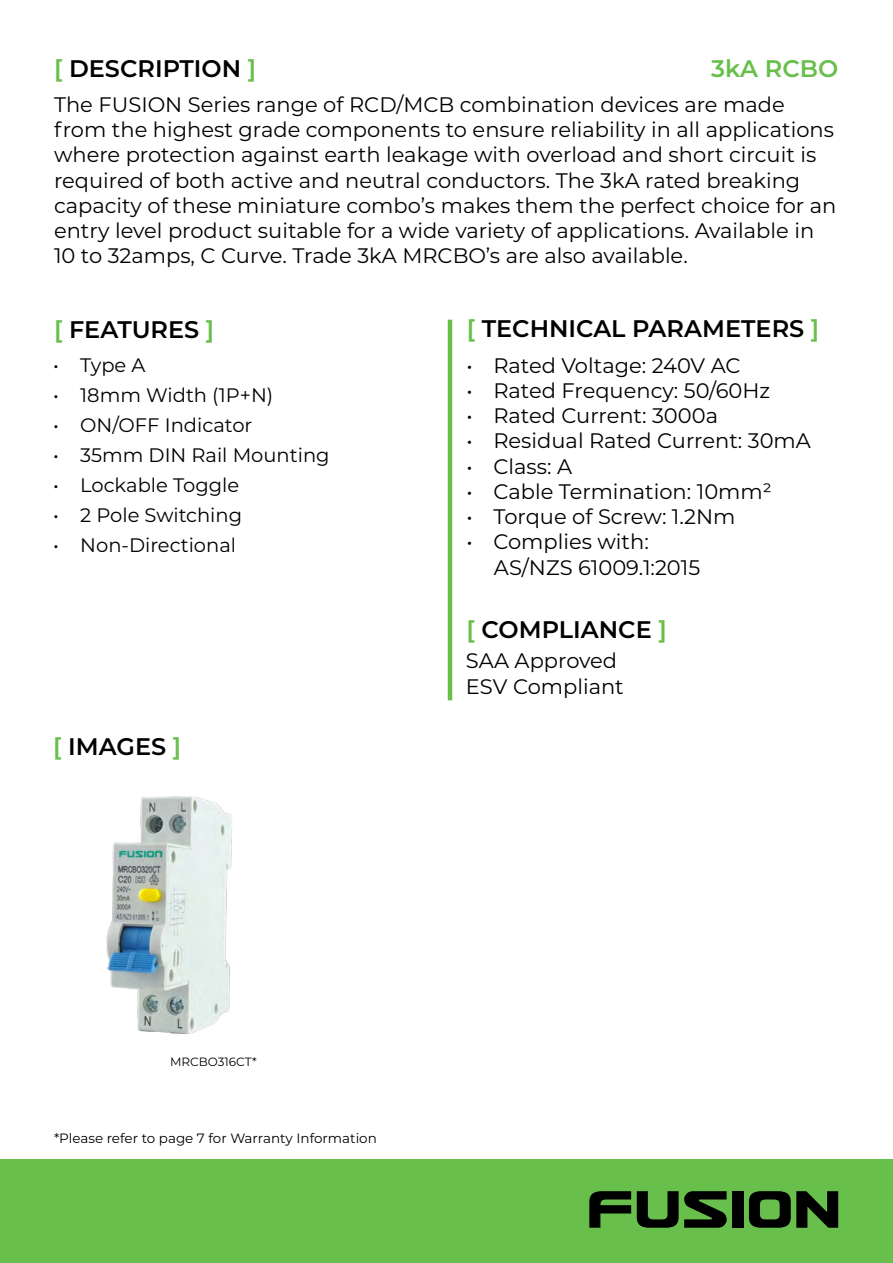
<style>
.page{position:relative;width:893px;height:1263px;background:#fff}
.page>*{position:absolute;margin:0;border:0;box-sizing:border-box;transform-origin:0 0}
.t1{font:63px "Usuzi";color:#000}
.t2{font:600 24px "Montserrat";color:#000}
.t3{font:600 24px "Montserrat";color:#68bf4b}
.t4{font:21px/25.2px "Montserrat";color:#000}
.t5{font:19.5px "Montserrat";color:#000}
.t6{font:13.5px "Montserrat";color:#000}
.t7{font:12px "Montserrat";color:#000}
.s1{color:#68bf4b}
</style>
<div class="page">
<div style="left:0;top:1160px;width:893px;height:103px;background:#68bf4b"></div>
<hr style="left:448px;top:320px;width:4px;height:380px;background:#68bf4b">
<img style="left:106px;top:796px;width:126px;height:238px">
<p class="t2" style="left:54px;top:52px;width:204px"><span class="s1">[</span> DESCRIPTION <span class="s1">]</span></p>
<p class="t4" style="left:54px;top:91px;width:784px">The FUSION Series range of RCD/MCB combination devices are made from the highest grade components to ensure reliability in all applications where protection against earth leakage with overload and short circuit is required of both active and neutral conductors. The 3kA rated breaking capacity of these miniature combo’s makes them the perfect choice for an entry level product suitable for a wide variety of applications. Available in 10 to 32amps, C Curve. Trade 3kA MRCBO’s are also available.</p>
<p class="t3" style="left:711px;top:52px;width:129px">3kA RCBO</p>
<p class="t2" style="left:54px;top:313px;width:162px"><span class="s1">[</span> FEATURES <span class="s1">]</span></p>
<p class="t5" style="left:53px;top:351px;width:94px">• Type A</p>
<p class="t5" style="left:53px;top:381px;width:222px">• 18mm Width (1P+N)</p>
<p class="t5" style="left:53px;top:411px;width:201px">• ON/OFF Indicator</p>
<p class="t5" style="left:53px;top:441px;width:278px">• 35mm DIN Rail Mounting</p>
<p class="t5" style="left:53px;top:471px;width:187px">• Lockable Toggle</p>
<p class="t5" style="left:53px;top:501px;width:190px">• 2 Pole Switching</p>
<p class="t5" style="left:53px;top:531px;width:184px">• Non-Directional</p>
<p class="t2" style="left:53px;top:730px;width:130px"><span class="s1">[</span> IMAGES <span class="s1">]</span></p>
<p class="t2" style="left:467px;top:311px;width:354px"><span class="s1">[</span> TECHNICAL PARAMETERS <span class="s1">]</span></p>
<p class="t4" style="left:466px;top:352px;width:276px">• Rated Voltage: 240V AC</p>
<p class="t4" style="left:466px;top:377px;width:305px">• Rated Frequency: 50/60Hz</p>
<p class="t4" style="left:466px;top:402px;width:253px">• Rated Current: 3000a</p>
<p class="t4" style="left:466px;top:428px;width:346px">• Residual Rated Current: 30mA</p>
<p class="t4" style="left:466px;top:453px;width:107px">• Class: A</p>
<p class="t4" style="left:466px;top:478px;width:307px">• Cable Termination: 10mm²</p>
<p class="t4" style="left:466px;top:503px;width:271px">• Torque of Screw: 1.2Nm</p>
<p class="t4" style="left:494px;top:528px;width:208px;text-indent:-28px">• Complies with:<br>AS/NZS 61009.1:2015</p>
<p class="t2" style="left:466px;top:612px;width:202px"><span class="s1">[</span> COMPLIANCE <span class="s1">]</span></p>
<p class="t4" style="left:466px;top:648px;width:159px">SAA Approved<br>ESV Compliant</p>
<p class="t7" style="left:170px;top:1053px;width:88px">MRCBO316CT*</p>
<p class="t6" style="left:54px;top:1129px;width:324px">*Please refer to page 7 for Warranty Information</p>
<h1 class="t1" style="left:587px;top:1180px;width:256px">FUSION</h1>
</div>
